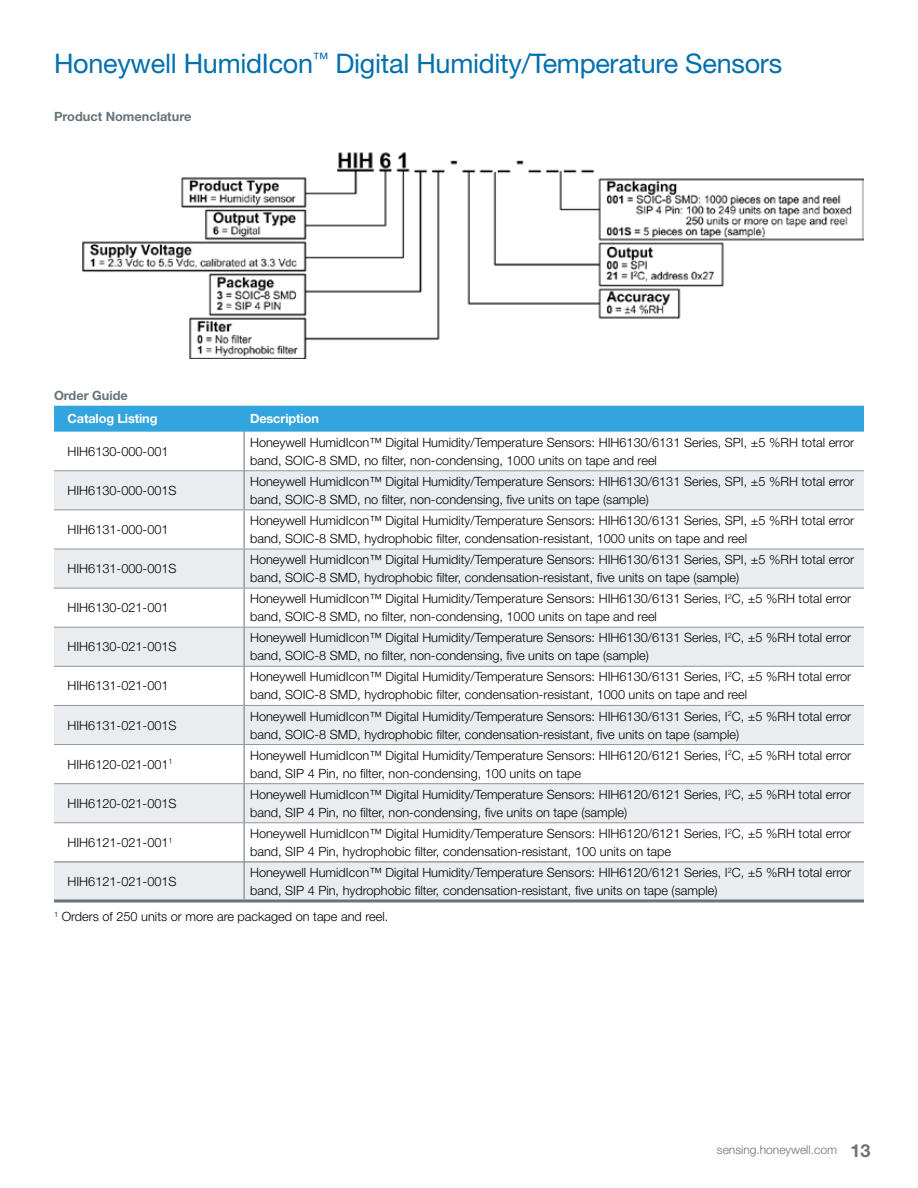
<style>
.page{position:relative;width:918px;height:1188px;background:#fff}
.page>*{position:absolute;margin:0;border:0;box-sizing:border-box;transform-origin:0 0}
.t1{font:27px "Helvetica Neue LT Std";letter-spacing:-.01em;color:#006faf}
.t2{font:300 12.75px/18px "Helvetica Neue LT Std";color:#000}
.t3{font:700 12.75px "Helvetica Neue LT Std";color:#68737a}
.t4{font:700 12.75px "Helvetica Neue LT Std";letter-spacing:-.01em;color:#fff}
.t5{font:300 12px "Helvetica Neue LT Std";color:#68737a}
.s1{font-weight:700;font-size:18px}
</style>
<div class="page">
<div style="left:54px;top:406px;width:810px;height:26px;background:#32a5de"></div>
<svg style="left:54px;top:471px;width:810px;height:429px;fill:#e9edef"></svg>
<hr style="left:54px;top:862px;width:190px;height:1px;background:#68737a">
<hr style="left:244px;top:862px;width:620px;height:1px;background:#68737a">
<hr style="left:54px;top:470px;width:190px;height:1px;background:#939598">
<hr style="left:244px;top:470px;width:620px;height:1px;background:#939598">
<hr style="left:244px;top:432px;width:1px;height:39px;background:#68737a">
<hr style="left:244px;top:471px;width:1px;height:38px;background:#68737a">
<hr style="left:244px;top:510px;width:1px;height:39px;background:#68737a">
<hr style="left:244px;top:549px;width:1px;height:39px;background:#68737a">
<hr style="left:244px;top:588px;width:1px;height:39px;background:#68737a">
<hr style="left:244px;top:628px;width:1px;height:38px;background:#68737a">
<hr style="left:244px;top:667px;width:1px;height:38px;background:#68737a">
<hr style="left:244px;top:706px;width:1px;height:38px;background:#68737a">
<hr style="left:244px;top:745px;width:1px;height:38px;background:#68737a">
<hr style="left:244px;top:784px;width:1px;height:38px;background:#68737a">
<hr style="left:244px;top:823px;width:1px;height:39px;background:#68737a">
<hr style="left:244px;top:862px;width:1px;height:38px;background:#68737a">
<hr style="left:54px;top:900px;width:190px;height:3px;background:#68737a">
<hr style="left:244px;top:900px;width:620px;height:3px;background:#68737a">
<hr style="left:54px;top:509px;width:190px;height:1px;background:#939598">
<hr style="left:244px;top:509px;width:620px;height:1px;background:#939598">
<hr style="left:244px;top:549px;width:620px;height:1px;background:#939598">
<hr style="left:54px;top:549px;width:190px;height:1px;background:#939598">
<hr style="left:54px;top:588px;width:190px;height:1px;background:#939598">
<hr style="left:54px;top:627px;width:190px;height:1px;background:#939598">
<hr style="left:54px;top:666px;width:190px;height:1px;background:#939598">
<hr style="left:54px;top:705px;width:190px;height:1px;background:#939598">
<hr style="left:54px;top:744px;width:190px;height:1px;background:#939598">
<hr style="left:54px;top:783px;width:190px;height:1px;background:#939598">
<hr style="left:244px;top:588px;width:620px;height:1px;background:#939598">
<hr style="left:244px;top:627px;width:620px;height:1px;background:#939598">
<hr style="left:244px;top:666px;width:620px;height:1px;background:#939598">
<hr style="left:244px;top:705px;width:620px;height:1px;background:#939598">
<hr style="left:244px;top:744px;width:620px;height:1px;background:#939598">
<hr style="left:244px;top:783px;width:620px;height:1px;background:#939598">
<hr style="left:54px;top:822px;width:190px;height:1px;background:#939598">
<hr style="left:244px;top:822px;width:620px;height:1px;background:#939598">
<img style="left:82px;top:152px;width:782px;height:207px">
<h1 class="t1" style="left:54px;top:48px;width:730px">Honeywell HumidIcon<sup>™</sup> Digital Humidity/Temperature Sensors</h1>
<p class="t3" style="left:54px;top:109px;width:139px">Product Nomenclature</p>
<p class="t3" style="left:54px;top:387px;width:75px">Order Guide</p>
<p class="t4" style="left:68px;top:411px;width:92px">Catalog Listing</p>
<p class="t4" style="left:250px;top:411px;width:70px">Description</p>
<p class="t2" style="left:68px;top:442px;width:103px">HIH6130-000-001</p>
<p class="t2" style="left:250px;top:433px;width:606px">Honeywell HumidIcon™ Digital Humidity/Temperature Sensors: HIH6130/6131 Series, SPI, ±5 %RH total error band, SOIC-8 SMD, no filter, non-condensing, 1000 units on tape and reel</p>
<p class="t2" style="left:68px;top:481px;width:111px">HIH6130-000-001S</p>
<p class="t2" style="left:250px;top:472px;width:606px">Honeywell HumidIcon™ Digital Humidity/Temperature Sensors: HIH6130/6131 Series, SPI, ±5 %RH total error band, SOIC-8 SMD, no filter, non-condensing, five units on tape (sample)</p>
<p class="t2" style="left:68px;top:520px;width:103px">HIH6131-000-001</p>
<p class="t2" style="left:250px;top:511px;width:606px">Honeywell HumidIcon™ Digital Humidity/Temperature Sensors: HIH6130/6131 Series, SPI, ±5 %RH total error band, SOIC-8 SMD, hydrophobic filter, condensation-resistant, 1000 units on tape and reel</p>
<p class="t2" style="left:68px;top:559px;width:111px">HIH6131-000-001S</p>
<p class="t2" style="left:250px;top:550px;width:606px">Honeywell HumidIcon™ Digital Humidity/Temperature Sensors: HIH6130/6131 Series, SPI, ±5 %RH total error band, SOIC-8 SMD, hydrophobic filter, condensation-resistant, five units on tape (sample)</p>
<p class="t2" style="left:68px;top:598px;width:103px">HIH6130-021-001</p>
<p class="t2" style="left:250px;top:589px;width:603px">Honeywell HumidIcon™ Digital Humidity/Temperature Sensors: HIH6130/6131 Series, I<sup>2</sup>C, ±5 %RH total error band, SOIC-8 SMD, no filter, non-condensing, 1000 units on tape and reel</p>
<p class="t2" style="left:68px;top:638px;width:111px">HIH6130-021-001S</p>
<p class="t2" style="left:250px;top:629px;width:603px">Honeywell HumidIcon™ Digital Humidity/Temperature Sensors: HIH6130/6131 Series, I<sup>2</sup>C, ±5 %RH total error band, SOIC-8 SMD, no filter, non-condensing, five units on tape (sample)</p>
<p class="t2" style="left:68px;top:677px;width:103px">HIH6131-021-001</p>
<p class="t2" style="left:250px;top:668px;width:603px">Honeywell HumidIcon™ Digital Humidity/Temperature Sensors: HIH6130/6131 Series, I<sup>2</sup>C, ±5 %RH total error band, SOIC-8 SMD, hydrophobic filter, condensation-resistant, 1000 units on tape and reel</p>
<p class="t2" style="left:68px;top:716px;width:111px">HIH6131-021-001S</p>
<p class="t2" style="left:250px;top:707px;width:603px">Honeywell HumidIcon™ Digital Humidity/Temperature Sensors: HIH6130/6131 Series, I<sup>2</sup>C, ±5 %RH total error band, SOIC-8 SMD, hydrophobic filter, condensation-resistant, five units on tape (sample)</p>
<p class="t2" style="left:68px;top:755px;width:107px">HIH6120-021-001<sup>1</sup></p>
<p class="t2" style="left:250px;top:746px;width:603px">Honeywell HumidIcon™ Digital Humidity/Temperature Sensors: HIH6120/6121 Series, I<sup>2</sup>C, ±5 %RH total error band, SIP 4 Pin, no filter, non-condensing, 100 units on tape</p>
<p class="t2" style="left:68px;top:794px;width:111px">HIH6120-021-001S</p>
<p class="t2" style="left:250px;top:785px;width:603px">Honeywell HumidIcon™ Digital Humidity/Temperature Sensors: HIH6120/6121 Series, I<sup>2</sup>C, ±5 %RH total error band, SIP 4 Pin, no filter, non-condensing, five units on tape (sample)</p>
<p class="t2" style="left:68px;top:833px;width:107px">HIH6121-021-001<sup>1</sup></p>
<p class="t2" style="left:250px;top:824px;width:603px">Honeywell HumidIcon™ Digital Humidity/Temperature Sensors: HIH6120/6121 Series, I<sup>2</sup>C, ±5 %RH total error band, SIP 4 Pin, hydrophobic filter, condensation-resistant, 100 units on tape</p>
<p class="t2" style="left:68px;top:872px;width:111px">HIH6121-021-001S</p>
<p class="t2" style="left:250px;top:863px;width:603px">Honeywell HumidIcon™ Digital Humidity/Temperature Sensors: HIH6120/6121 Series, I<sup>2</sup>C, ±5 %RH total error band, SIP 4 Pin, hydrophobic filter, condensation-resistant, five units on tape (sample)</p>
<p class="t2" style="left:54px;top:907px;width:336px"><sup>1</sup> Orders of 250 units or more are packaged on tape and reel.</p>
<p class="t5" style="left:717px;top:1143px;width:155px">sensing.honeywell.com <span class="s1">13</span></p>
</div>
